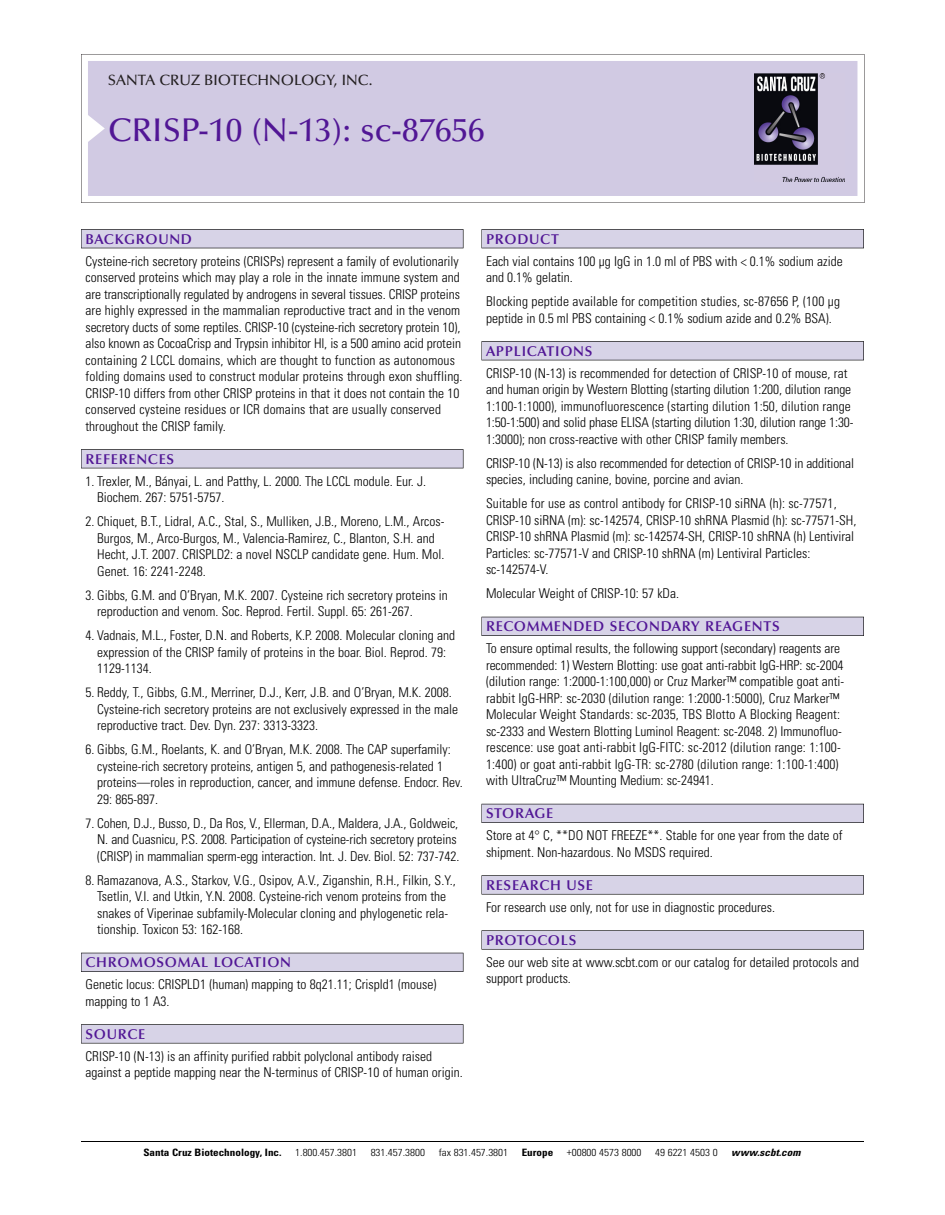
<style>
.page{position:relative;width:945px;height:1215px;background:#fff}
.page>*{position:absolute;margin:0;border:0;box-sizing:border-box;transform-origin:0 0}
.t1{font:500 33px "Optima";color:#511695}
.t2{font:500 15px "Optima";color:#231f20}
.t3{font:600 14.25px "Optima";letter-spacing:.05em;color:#511695}
.t4{font:300 condensed 13.5px/16.5px "Univers";color:#000}
.t5{font:300 condensed 10.2px "Univers";color:#000;scale:1.1 1}
.t6{font:700 condensed 10.2px "Univers";color:#000;scale:1.1 1}
.t7{font:italic 700 condensed 10.2px "Univers";letter-spacing:.005em;color:#000;scale:1.1 1}
</style>
<div class="page">
<svg style="left:81px;top:54px;width:783px;height:149px"></svg>
<div style="left:88px;top:61px;width:769px;height:135px;background:#d1cae3"></div>
<img style="left:755px;top:74px;width:90px;height:108px">
<div style="left:81px;top:229px;width:382px;height:19px;background:#525156"></div>
<div style="left:81px;top:230px;width:382px;height:18px;background:#d7d3e7"></div>
<div style="left:81px;top:449px;width:382px;height:19px;background:#525155"></div>
<div style="left:81px;top:450px;width:382px;height:18px;background:#d7d3e7"></div>
<div style="left:81px;top:953px;width:382px;height:19px;background:#525158"></div>
<div style="left:81px;top:953px;width:382px;height:18px;background:#d7d3e7"></div>
<div style="left:81px;top:1024px;width:382px;height:19px;background:#575759"></div>
<div style="left:81px;top:1025px;width:382px;height:18px;background:#d7d3e7"></div>
<div style="left:482px;top:229px;width:382px;height:19px;background:#525156"></div>
<div style="left:482px;top:230px;width:381px;height:18px;background:#d7d3e7"></div>
<div style="left:482px;top:341px;width:382px;height:19px;background:#525155"></div>
<div style="left:482px;top:342px;width:381px;height:18px;background:#d7d3e7"></div>
<div style="left:482px;top:617px;width:382px;height:19px;background:#525158"></div>
<div style="left:482px;top:617px;width:381px;height:18px;background:#d7d3e7"></div>
<div style="left:482px;top:804px;width:382px;height:19px;background:#54535a"></div>
<div style="left:482px;top:804px;width:381px;height:18px;background:#d7d3e7"></div>
<svg style="left:482px;top:875px;width:382px;height:20px"></svg>
<div style="left:482px;top:876px;width:381px;height:18px;background:#d7d3e7"></div>
<div style="left:482px;top:930px;width:382px;height:20px;background:#626263"></div>
<div style="left:482px;top:931px;width:381px;height:18px;background:#d7d3e7"></div>
<hr style="left:81px;top:1141px;width:783px;height:1px;background:#000">
<p class="t2" style="left:108px;top:74px;width:266px">SANTA CRUZ BIOTECHNOLOGY, INC.</p>
<h1 class="t1" style="left:108px;top:117px;width:378px">CRISP-10 (N-13): sc-87656</h1>
<p class="t3" style="left:86px;top:233px;width:108px">BACKGROUND</p>
<p class="t4" style="left:86px;top:254px;width:379px">Cysteine-rich secretory proteins (CRISPs) represent a family of evolutionarily conserved proteins which may play a role in the innate immune system and are transcriptionally regulated by androgens in several tissues. CRISP proteins are highly expressed in the mammalian reproductive tract and in the venom secretory ducts of some reptiles. CRISP-10 (cysteine-rich secretory protein 10), also known as CocoaCrisp and Trypsin inhibitor Hl, is a 500 amino acid protein containing 2 LCCL domains, which are thought to function as autonomous folding domains used to construct modular proteins through exon shuffling.<br>CRISP-10 differs from other CRISP proteins in that it does not contain the 10 conserved cysteine residues or ICR domains that are usually conserved throughout the CRISP family.</p>
<p class="t3" style="left:86px;top:453px;width:90px">REFERENCES</p>
<p class="t4" style="left:97px;top:474px;width:331px;text-indent:-12px">1. Trexler, M., Bányai, L. and Patthy, L. 2000. The LCCL module. Eur. J.<br>Biochem. 267: 5751-5757.</p>
<p class="t4" style="left:97px;top:514px;width:349px;text-indent:-12px">2. Chiquet, B.T., Lidral, A.C., Stal, S., Mulliken, J.B., Moreno, L.M., Arcos-Burgos, M., Arco-Burgos, M., Valencia-Ramirez, C., Blanton, S.H. and Hecht, J.T. 2007. CRISPLD2: a novel NSCLP candidate gene. Hum. Mol.<br>Genet. 16: 2241-2248.</p>
<p class="t4" style="left:97px;top:588px;width:352px;text-indent:-12px">3. Gibbs, G.M. and O’Bryan, M.K. 2007. Cysteine rich secretory proteins in reproduction and venom. Soc. Reprod. Fertil. Suppl. 65: 261-267.</p>
<p class="t4" style="left:97px;top:628px;width:359px;text-indent:-12px">4. Vadnais, M.L., Foster, D.N. and Roberts, K.P. 2008. Molecular cloning and expression of the CRISP family of proteins in the boar. Biol. Reprod. 79:<br>1129-1134.</p>
<p class="t4" style="left:97px;top:685px;width:362px;text-indent:-12px">5. Reddy, T., Gibbs, G.M., Merriner, D.J., Kerr, J.B. and O’Bryan, M.K. 2008.<br>Cysteine-rich secretory proteins are not exclusively expressed in the male reproductive tract. Dev. Dyn. 237: 3313-3323.</p>
<p class="t4" style="left:97px;top:742px;width:367px;text-indent:-12px">6. Gibbs, G.M., Roelants, K. and O’Bryan, M.K. 2008. The CAP superfamily: cysteine-rich secretory proteins, antigen 5, and pathogenesis-related 1 proteins—roles in reproduction, cancer, and immune defense. Endocr. Rev.<br>29: 865-897.</p>
<p class="t4" style="left:97px;top:816px;width:364px;text-indent:-12px">7. Cohen, D.J., Busso, D., Da Ros, V., Ellerman, D.A., Maldera, J.A., Goldweic,<br>N. and Cuasnicu, P.S. 2008. Participation of cysteine-rich secretory proteins (CRISP) in mammalian sperm-egg interaction. Int. J. Dev. Biol. 52: 737-742.</p>
<p class="t4" style="left:97px;top:873px;width:360px;text-indent:-12px">8. Ramazanova, A.S., Starkov, V.G., Osipov, A.V., Ziganshin, R.H., Filkin, S.Y., Tsetlin, V.I. and Utkin, Y.N. 2008. Cysteine-rich venom proteins from the snakes of Viperinae subfamily-Molecular cloning and phylogenetic rela&shy;tionship. Toxicon 53: 162-168.</p>
<p class="t3" style="left:86px;top:957px;width:207px">CHROMOSOMAL LOCATION</p>
<p class="t4" style="left:86px;top:977px;width:352px">Genetic locus: CRISPLD1 (human) mapping to 8q21.11; Crispld1 (mouse) mapping to 1 A3.</p>
<p class="t3" style="left:86px;top:1028px;width:61px">SOURCE</p>
<p class="t4" style="left:86px;top:1049px;width:379px">CRISP-10 (N-13) is an affinity purified rabbit polyclonal antibody raised against a peptide mapping near the N-terminus of CRISP-10 of human origin.</p>
<p class="t3" style="left:486px;top:233px;width:74px">PRODUCT</p>
<p class="t4" style="left:486px;top:254px;width:358px">Each vial contains 100 µg IgG in 1.0 ml of PBS with &lt; 0.1% sodium azide and 0.1% gelatin.</p>
<p class="t4" style="left:486px;top:294px;width:356px">Blocking peptide available for competition studies, sc-87656 P, (100 µg peptide in 0.5 ml PBS containing &lt; 0.1% sodium azide and 0.2% BSA).</p>
<p class="t3" style="left:486px;top:345px;width:108px">APPLICATIONS</p>
<p class="t4" style="left:486px;top:366px;width:369px">CRISP-10 (N-13) is recommended for detection of CRISP-10 of mouse, rat and human origin by Western Blotting (starting dilution 1:200, dilution range 1:100-1:1000), immunofluorescence (starting dilution 1:50, dilution range 1:50-1:500) and solid phase ELISA (starting dilution 1:30, dilution range 1:30- 1:3000); non cross-reactive with other CRISP family members.</p>
<p class="t4" style="left:486px;top:456px;width:370px">CRISP-10 (N-13) is also recommended for detection of CRISP-10 in additional species, including canine, bovine, porcine and avian.</p>
<p class="t4" style="left:486px;top:496px;width:372px">Suitable for use as control antibody for CRISP-10 siRNA (h): sc-77571, CRISP-10 siRNA (m): sc-142574, CRISP-10 shRNA Plasmid (h): sc-77571-SH, CRISP-10 shRNA Plasmid (m): sc-142574-SH, CRISP-10 shRNA (h) Lentiviral Particles: sc-77571-V and CRISP-10 shRNA (m) Lentiviral Particles: sc-142574-V.</p>
<p class="t4" style="left:486px;top:586px;width:195px">Molecular Weight of CRISP-10: 57 kDa.</p>
<p class="t3" style="left:486px;top:621px;width:295px">RECOMMENDED SECONDARY REAGENTS</p>
<p class="t4" style="left:486px;top:641px;width:360px">To ensure optimal results, the following support (secondary) reagents are recommended: 1) Western Blotting: use goat anti-rabbit IgG-HRP: sc-2004 (dilution range: 1:2000-1:100,000) or Cruz Marker™ compatible goat anti&shy;rabbit IgG-HRP: sc-2030 (dilution range: 1:2000-1:5000), Cruz Marker™ Molecular Weight Standards: sc-2035, TBS Blotto A Blocking Reagent: sc-2333 and Western Blotting Luminol Reagent: sc-2048. 2) Immunofluo&shy;rescence: use goat anti-rabbit IgG-FITC: sc-2012 (dilution range: 1:100- 1:400) or goat anti-rabbit IgG-TR: sc-2780 (dilution range: 1:100-1:400) with UltraCruz™ Mounting Medium: sc-24941.</p>
<p class="t3" style="left:486px;top:808px;width:69px">STORAGE</p>
<p class="t4" style="left:486px;top:828px;width:358px">Store at 4° C, **DO NOT FREEZE**. Stable for one year from the date of shipment. Non-hazardous. No MSDS required.</p>
<p class="t3" style="left:486px;top:879px;width:109px">RESEARCH USE</p>
<p class="t4" style="left:486px;top:900px;width:290px">For research use only, not for use in diagnostic procedures.</p>
<p class="t3" style="left:486px;top:934px;width:92px">PROTOCOLS</p>
<p class="t4" style="left:486px;top:955px;width:375px">See our web site at www.scbt.com or our catalog for detailed protocols and support products.</p>
<p class="t6" style="left:143px;top:1148px;width:127px">Santa Cruz Biotechnology, Inc.</p>
<p class="t5" style="left:295px;top:1148px;width:58px">1.800.457.3801</p>
<p class="t5" style="left:371px;top:1148px;width:51px">831.457.3800</p>
<p class="t5" style="left:439px;top:1148px;width:65px">fax 831.457.3801</p>
<p class="t6" style="left:522px;top:1148px;width:30px">Europe</p>
<p class="t5" style="left:567px;top:1148px;width:69px">+00800 4573 8000</p>
<p class="t5" style="left:655px;top:1148px;width:58px">49 6221 4503 0</p>
<p class="t7" style="left:731px;top:1148px;width:64px">www.scbt.com</p>
</div>
